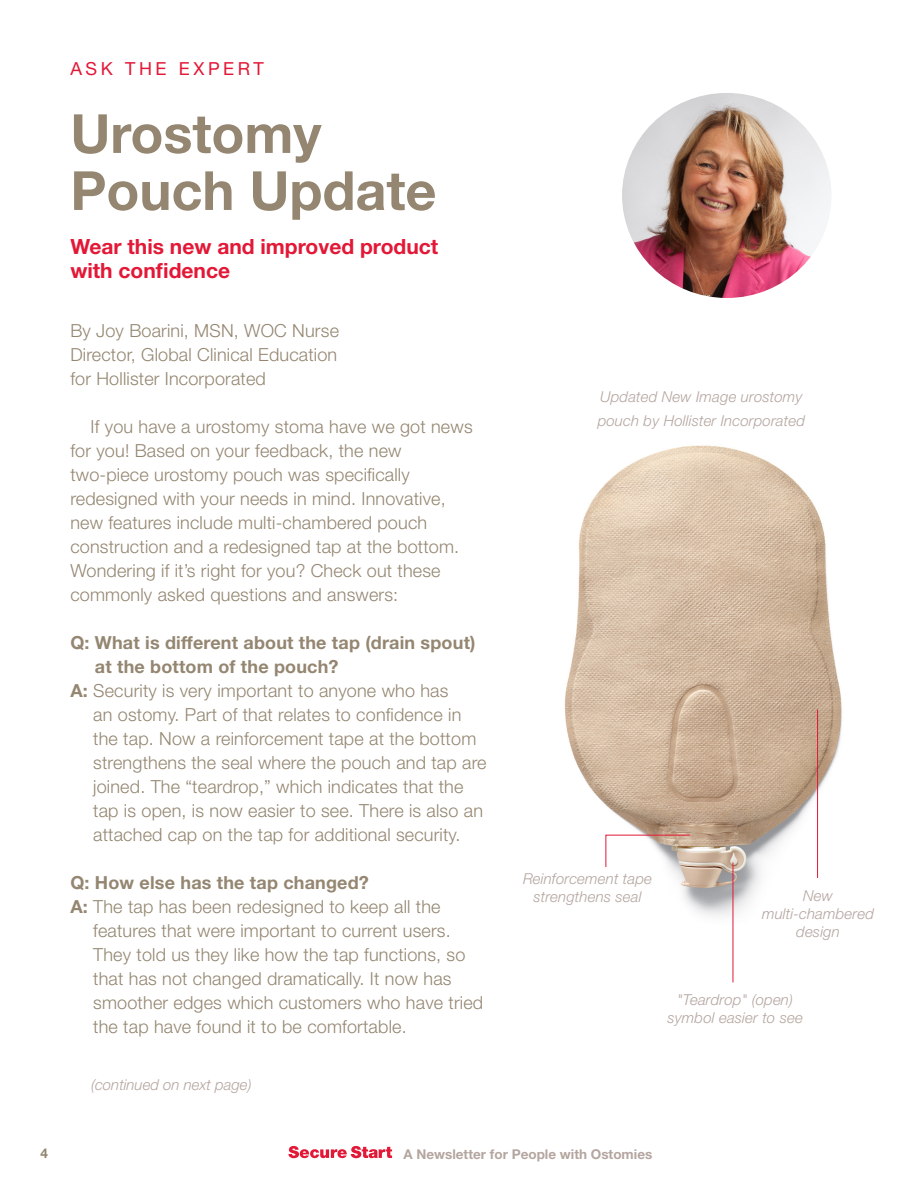
<style>
.page{position:relative;width:918px;height:1188px;background:#fff}
.page>*{position:absolute;margin:0;border:0;box-sizing:border-box;transform-origin:0 0}
.t1{font:700 54px/57px "Helvetica Neue LT Std";color:#948671}
.t2{font:700 21px/24px "Helvetica Neue LT Std";color:#e31837}
.t3{font:300 18px/24px "Helvetica Neue LT Std";letter-spacing:.01em;color:#948671;text-align:justify}
.t4{font:700 18px "Helvetica Neue LT Std";letter-spacing:.01em;color:#948671}
.t5{font:18px "Helvetica Neue LT Std";letter-spacing:.2em;color:#e31837}
.t6{font:italic 300 15px/18px "Helvetica Neue LT Std";letter-spacing:.01em;color:#b4a59f;text-align:center}
.t7{font:700 13.5px "Helvetica Neue LT Std";color:#b4a59f}
.t8{font:700 13.5px "Helvetica Neue LT Std";color:#948671}
.s1{font-weight:700}
</style>
<div class="page">
<svg style="left:288px;top:1146px;width:104px;height:12px"></svg>
<img style="left:622px;top:93px;width:209px;height:205px">
<img style="left:564px;top:445px;width:278px;height:488px">
<hr style="left:817px;top:710px;width:1px;height:168px;background:#e31837">
<hr style="left:733px;top:862px;width:1px;height:120px;background:#e31837">
<svg style="left:605px;top:834px;width:86px;height:34px"></svg>
<p class="t5" style="left:70px;top:58px;width:195px">ASK THE EXPERT</p>
<h1 class="t1" style="left:70px;top:104px;width:368px">Urostomy<br>Pouch Update</h1>
<p class="t2" style="left:70px;top:234px;width:369px">Wear this new and improved product with confidence</p>
<p class="t3" style="left:70px;top:319px;width:270px">By Joy Boarini, MSN, WOC Nurse Director, Global Clinical Education for Hollister Incorporated</p>
<p class="t3" style="left:70px;top:415px;width:404px;text-align:left;text-indent:20px">If you have a urostomy stoma have we got news for you! Based on your feedback, the new two-piece urostomy pouch was specifically redesigned with your needs in mind. Innovative, new features include multi-chambered pouch construction and a redesigned tap at the bottom.<br>Wondering if it’s right for you? Check out these commonly asked questions and answers:</p>
<p class="t4" style="left:70px;top:632px;width:407px">Q: What is different about the tap (drain spout)</p>
<p class="t4" style="left:95px;top:656px;width:245px">at the bottom of the pouch?</p>
<p class="t3" style="left:70px;top:678px;width:380px"><span class="s1">A:</span> Security is very important to anyone who has</p>
<p class="t3" style="left:93px;top:702px;width:370px">an ostomy. Part of that relates to confidence in</p>
<p class="t3" style="left:93px;top:726px;width:385px">the tap. Now a reinforcement tape at the bottom</p>
<p class="t3" style="left:93px;top:750px;width:395px">strengthens the seal where the pouch and tap are</p>
<p class="t3" style="left:93px;top:774px;width:372px">joined. The “teardrop,” which indicates that the</p>
<p class="t3" style="left:93px;top:798px;width:391px">tap is open, is now easier to see. There is also an</p>
<p class="t3" style="left:93px;top:822px;width:369px">attached cap on the tap for additional security.</p>
<p class="t4" style="left:70px;top:872px;width:300px">Q: How else has the tap changed?</p>
<p class="t3" style="left:70px;top:894px;width:372px"><span class="s1">A:</span> The tap has been redesigned to keep all the</p>
<p class="t3" style="left:93px;top:918px;width:359px">features that were important to current users.</p>
<p class="t3" style="left:93px;top:942px;width:374px">They told us they like how the tap functions, so</p>
<p class="t3" style="left:93px;top:966px;width:360px">that has not changed dramatically. It now has</p>
<p class="t3" style="left:93px;top:990px;width:392px">smoother edges which customers who have tried</p>
<p class="t3" style="left:93px;top:1014px;width:315px">the tap have found it to be comfortable.</p>
<p class="t6" style="left:91px;top:1076px;width:162px">(continued on next page)</p>
<p class="t6" style="left:598px;top:385px;width:209px;line-height:24px;text-align:left">Updated New Image urostomy pouch by Hollister Incorporated</p>
<p class="t6" style="left:523px;top:870px;width:130px">Reinforcement tape strengthens seal</p>
<p class="t6" style="left:762px;top:886px;width:113px">New multi-chambered design</p>
<p class="t6" style="left:667px;top:991px;width:137px">"Teardrop" (open) symbol easier to see</p>
<p class="t8" style="left:40px;top:1145px;width:9px">4</p>
<p class="t7" style="left:403px;top:1146px;width:250px">A Newsletter for People with Ostomies</p>
</div>
